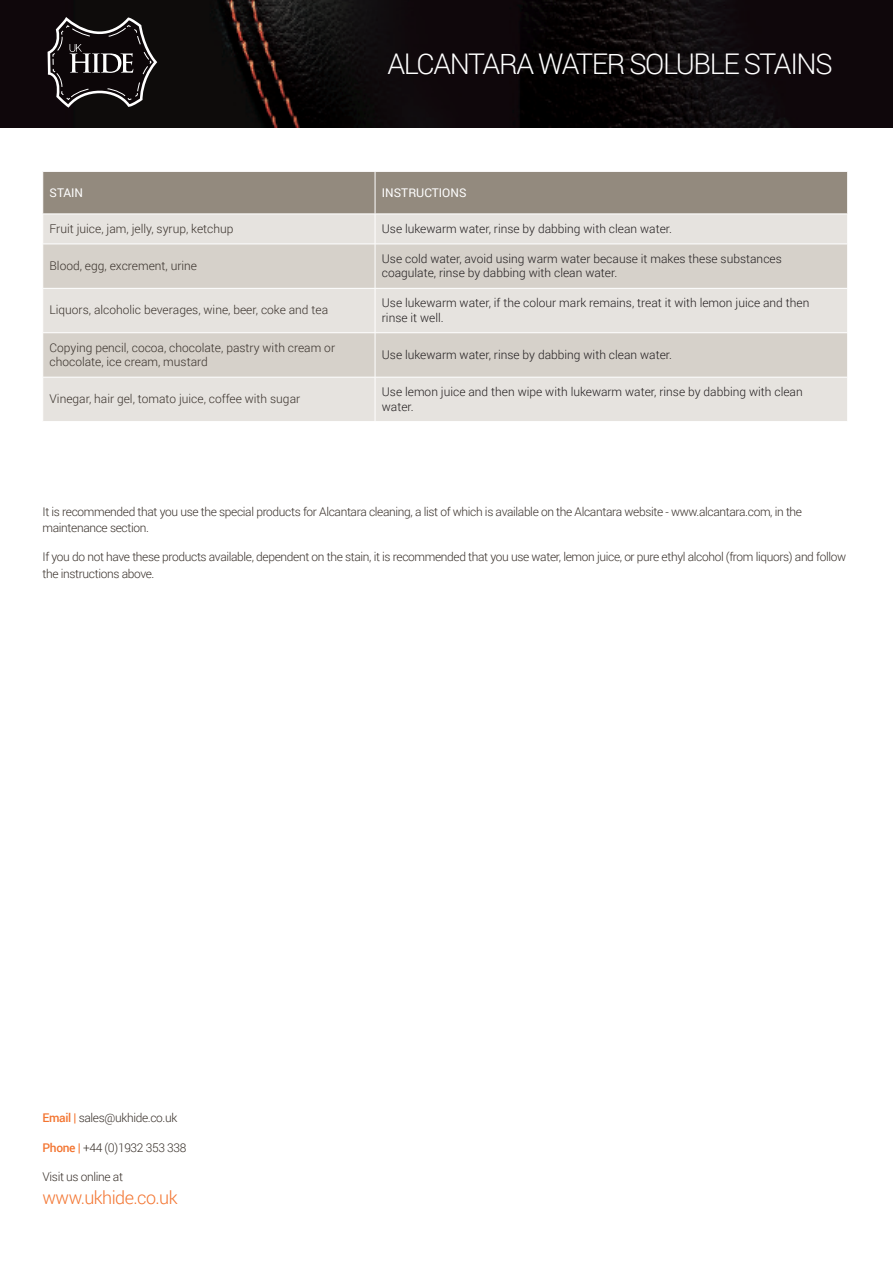
<style>
.page{position:relative;width:893px;height:1263px;background:#fff}
.page>*{position:absolute;margin:0;border:0;box-sizing:border-box;transform-origin:0 0}
.t1{font:300 28.5px "Roboto";letter-spacing:-.05em;color:#fff}
.t2{font:300 18px "Roboto";letter-spacing:-.03em;color:#f37531}
.t3{font:300 12px/16.5px "Roboto";letter-spacing:-.03em;color:#39312b}
.t4{font:300 12px/14.4px "Roboto";color:#231f20}
.t5{font:300 12px/14.4px "Roboto";color:#39312b}
.t6{font:12px "Roboto";color:#fff}
.s1{font-weight:500;color:#f37531}
</style>
<div class="page">
<img style="left:0;top:0;width:893px;height:128px">
<svg style="left:48px;top:17px;width:109px;height:91px;background:#332e30"></svg>
<div style="left:43px;top:172px;width:804px;height:42px;background:#938a7e"></div>
<div style="left:43px;top:215px;width:804px;height:206px;background:#e6e3df"></div>
<svg style="left:43px;top:245px;width:804px;height:132px;background:#dbd7d1"></svg>
<hr style="left:375px;top:172px;width:1px;height:42px;background:#fff">
<hr style="left:375px;top:214px;width:1px;height:30px;background:#fff">
<hr style="left:43px;top:244px;width:332px;height:1px;background:#fff">
<hr style="left:375px;top:244px;width:473px;height:1px;background:#fff">
<hr style="left:375px;top:244px;width:1px;height:44px;background:#fff">
<hr style="left:43px;top:288px;width:332px;height:1px;background:#fff">
<hr style="left:375px;top:288px;width:473px;height:1px;background:#fff">
<hr style="left:375px;top:289px;width:1px;height:43px;background:#fff">
<hr style="left:43px;top:332px;width:332px;height:1px;background:#fff">
<hr style="left:375px;top:332px;width:473px;height:1px;background:#fff">
<hr style="left:375px;top:333px;width:1px;height:44px;background:#fff">
<hr style="left:43px;top:377px;width:332px;height:1px;background:#fff">
<hr style="left:375px;top:377px;width:473px;height:1px;background:#fff">
<hr style="left:375px;top:377px;width:1px;height:44px;background:#fff">
<p class="t1" style="left:388px;top:44px;width:446px">ALCANTARA WATER SOLUBLE STAINS</p>
<p class="t6" style="left:50px;top:184px;width:35px">STAIN</p>
<p class="t6" style="left:382px;top:184px;width:86px">INSTRUCTIONS</p>
<p class="t5" style="left:50px;top:221px;width:185px">Fruit juice, jam, jelly, syrup, ketchup</p>
<p class="t4" style="left:382px;top:221px;width:292px">Use lukewarm water, rinse by dabbing with clean water.</p>
<p class="t5" style="left:50px;top:258px;width:149px">Blood, egg, excrement, urine</p>
<p class="t4" style="left:382px;top:251px;width:401px">Use cold water, avoid using warm water because it makes these substances</p>
<p class="t4" style="left:382px;top:265px;width:237px">coagulate, rinse by dabbing with clean water.</p>
<p class="t5" style="left:50px;top:303px;width:280px">Liquors, alcoholic beverages, wine, beer, coke and tea</p>
<p class="t4" style="left:382px;top:295px;width:429px">Use lukewarm water, if the colour mark remains, treat it with lemon juice and then rinse it well.</p>
<p class="t5" style="left:50px;top:340px;width:287px">Copying pencil, cocoa, chocolate, pastry with cream or chocolate, ice cream, mustard</p>
<p class="t4" style="left:382px;top:347px;width:292px">Use lukewarm water, rinse by dabbing with clean water.</p>
<p class="t5" style="left:50px;top:391px;width:252px">Vinegar, hair gel, tomato juice, coffee with sugar</p>
<p class="t4" style="left:382px;top:384px;width:422px">Use lemon juice and then wipe with lukewarm water, rinse by dabbing with clean water.</p>
<p class="t3" style="left:43px;top:503px;width:761px">It is recommended that you use the special products for Alcantara cleaning, a list of which is available on the Alcantara website - www.alcantara.com, in the maintenance section.</p>
<p class="t3" style="left:43px;top:548px;width:805px">If you do not have these products available, dependent on the stain, it is recommended that you use water, lemon juice, or pure ethyl alcohol (from liquors) and follow the instructions above.</p>
<p class="t3" style="left:43px;top:1109px;width:136px"><span class="s1">Email |</span> sales@ukhide.co.uk</p>
<p class="t3" style="left:43px;top:1139px;width:145px"><span class="s1">Phone |</span> +44 (0)1932 353 338</p>
<p class="t3" style="left:43px;top:1168px;width:82px">Visit us online at</p>
<p class="t2" style="left:43px;top:1185px;width:137px">www.ukhide.co.uk</p>
</div>
